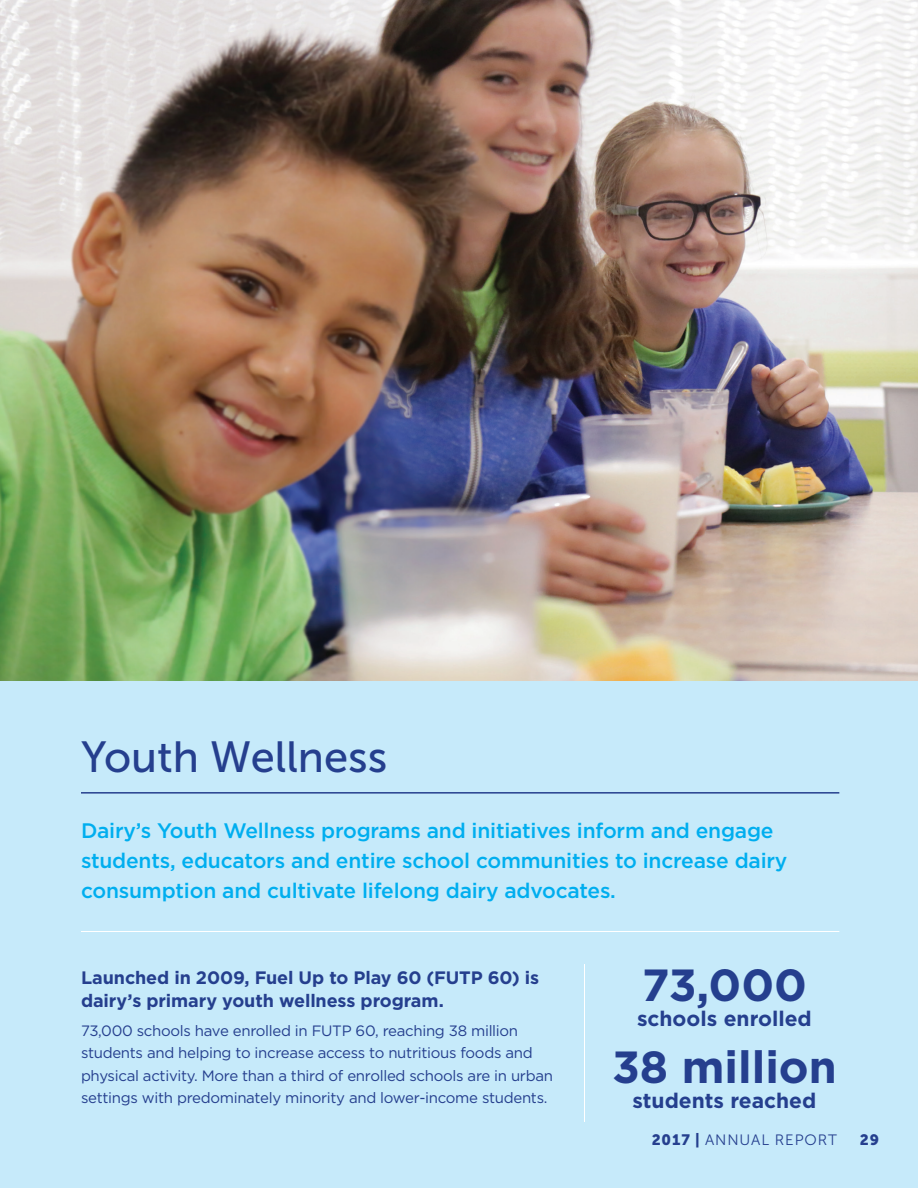
<style>
.page{position:relative;width:918px;height:1188px;background:#fff}
.page>*{position:absolute;margin:0;border:0;box-sizing:border-box;transform-origin:0 0}
.t1{font:700 45px "Gotham";color:#253f8e}
.t2{font:43.5px "Museo Sans 500";color:#253f8e}
.t3{font:500 21px/30px "Gotham";letter-spacing:-.01em;color:#00aeef}
.t4{font:700 21px "Gotham";color:#253f8e}
.t5{font:700 18px/22.5px "Gotham";letter-spacing:-.005em;color:#253f8e}
.t6{font:15px/22.5px "Gotham";letter-spacing:-.02em;color:#253f8e}
.t7{font:15px "Museo Sans 300";letter-spacing:.06em;color:#253f8e}
.t8{font:15px "Museo Sans 900";color:#253f8e}
.s1{font-family:"Museo Sans 900"}
</style>
<div class="page">
<img style="left:0;top:0;width:918px;height:682px">
<div style="left:0;top:682px;width:918px;height:506px;background:#c6eafa"></div>
<hr style="left:81px;top:792px;width:758px;height:2px;background:#253f8e">
<hr style="left:584px;top:964px;width:1px;height:158px;background:#fff">
<hr style="left:81px;top:931px;width:758px;height:1px;background:#fff">
<h2 class="t2" style="left:81px;top:733px;width:308px">Youth Wellness</h2>
<h3 class="t3" style="left:81px;top:815px;width:708px">Dairy’s Youth Wellness programs and initiatives inform and engage students, educators and entire school communities to increase dairy consumption and cultivate lifelong dairy advocates.</h3>
<p class="t5" style="left:81px;top:966px;width:460px">Launched in 2009, Fuel Up to Play 60 (FUTP 60) is dairy’s primary youth wellness program.</p>
<p class="t6" style="left:81px;top:1019px;width:474px">73,000 schools have enrolled in FUTP 60, reaching 38 million students and helping to increase access to nutritious foods and physical activity. More than a third of enrolled schools are in urban settings with predominately minority and lower-income students.</p>
<h1 class="t1" style="left:642px;top:959px;width:167px">73,000</h1>
<h3 class="t4" style="left:637px;top:1007px;width:176px">schools enrolled</h3>
<h1 class="t1" style="left:612px;top:1041px;width:226px">38 million</h1>
<h3 class="t4" style="left:633px;top:1089px;width:185px">students reached</h3>
<p class="t7" style="left:652px;top:1132px;width:187px"><span class="s1">2017 |</span> ANNUAL REPORT</p>
<p class="t8" style="left:860px;top:1131px;width:21px">29</p>
</div>
